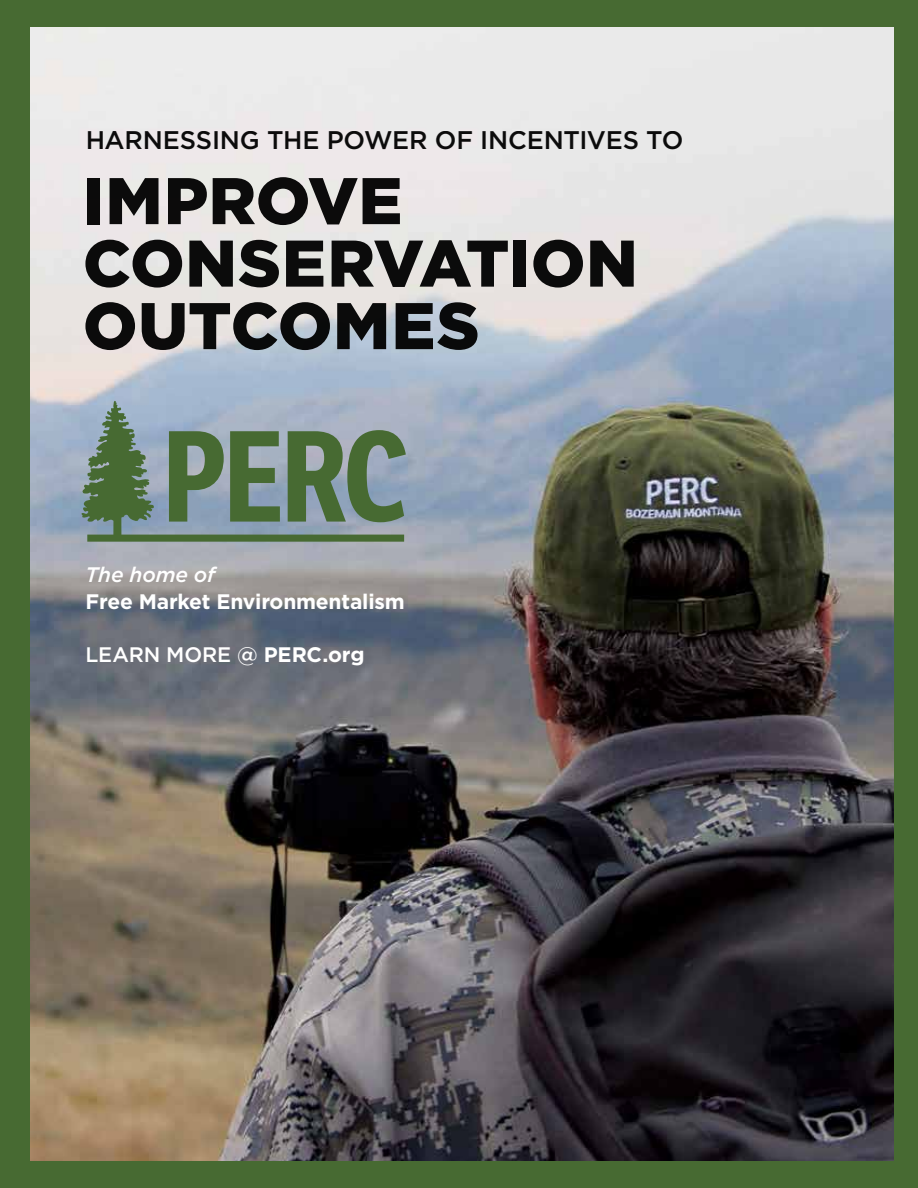
<style>
.page{position:relative;width:918px;height:1188px;background:#476a32}
.page>*{position:absolute;margin:0;border:0;box-sizing:border-box;transform-origin:0 0}
.t1{font:900 65.85px/62.6px "Gotham";letter-spacing:.005em;color:#000}
.t2{font:500 25.5px "Gotham";letter-spacing:-.005em;color:#000}
.t3{font:700 21px "Gotham";letter-spacing:-.01em;color:#fff}
.t4{font:500 21px "Gotham";letter-spacing:-.005em;color:#fff}
.t5{font:italic 500 21px "Gotham";letter-spacing:-.01em;color:#fff}
.s1{font-weight:700}
</style>
<div class="page">
<img style="left:30px;top:27px;width:864px;height:1134px">
<svg style="left:81px;top:399px;width:323px;height:143px"></svg>
<p class="t2" style="left:86px;top:124px;width:599px">HARNESSING THE POWER OF INCENTIVES TO</p>
<h1 class="t1" style="left:83px;top:169px;width:556px">IMPROVE<br>CONSERVATION<br>OUTCOMES</h1>
<p class="t5" style="left:86px;top:561px;width:132px">The home of</p>
<p class="t3" style="left:86px;top:588px;width:321px">Free Market Environmentalism</p>
<p class="t4" style="left:86px;top:640px;width:281px">LEARN MORE @ <span class="s1">PERC.org</span></p>
</div>
